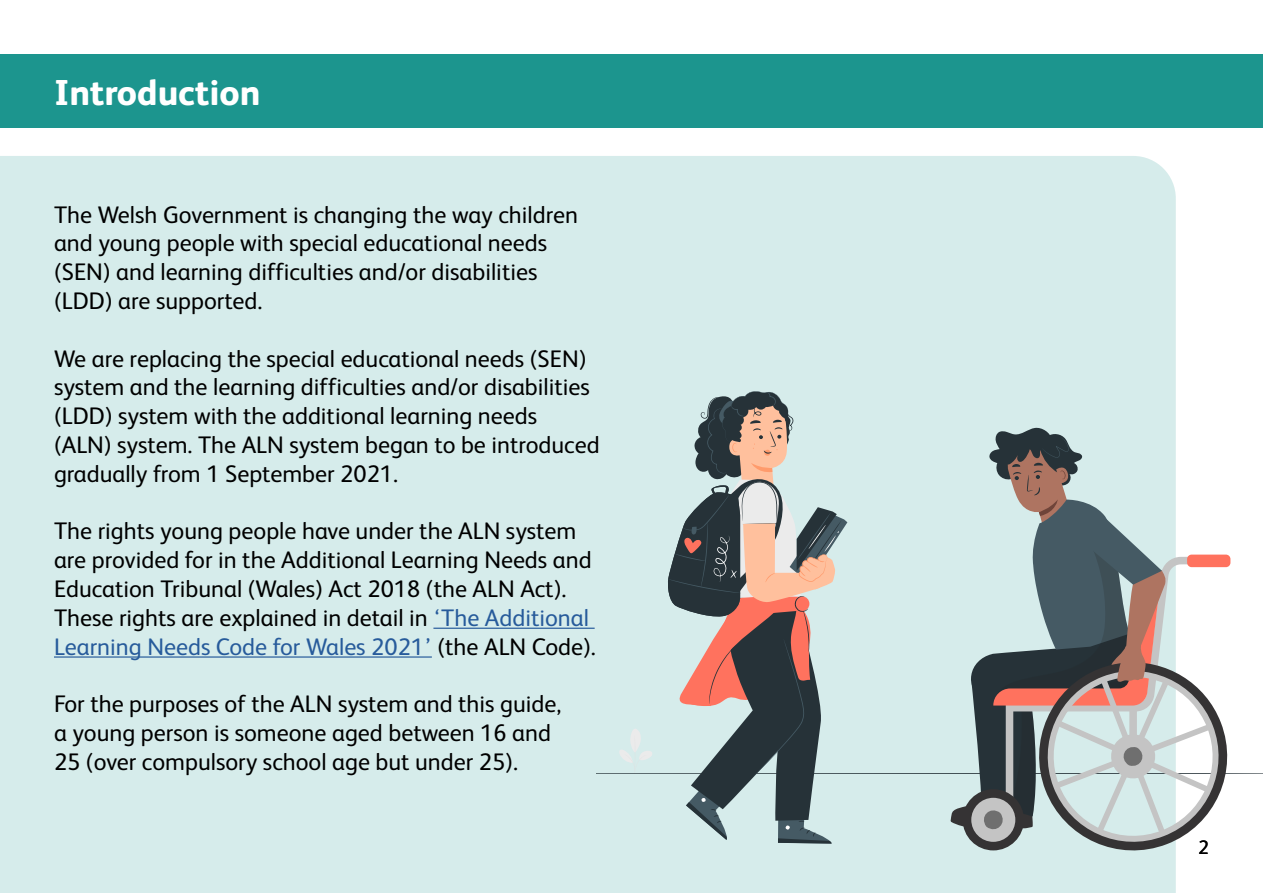
<style>
.page{position:relative;width:1263px;height:893px;background:#fff}
.page>*{position:absolute;margin:0;border:0;box-sizing:border-box;transform-origin:0 0}
.t1{font:800 36px "FS Albert";color:#fff}
.t2{font:24px/28.8px "FS Albert";color:#000}
.t3{font:19.5px "FS Albert";color:#000}
.s1{color:#275b9b}
</style>
<div class="page">
<div style="left:0;top:156px;width:1176px;height:737px;background:#d6eceb"></div>
<hr style="left:433px;top:628px;width:162px;height:1px;background:#275b9b">
<hr style="left:54px;top:656px;width:378px;height:2px;background:#275b9b">
<div style="left:0;top:54px;width:1263px;height:74px;background:#1c958e"></div>
<svg style="left:596px;top:391px;width:667px;height:472px;background:#bbc4c3"></svg>
<p class="t1" style="left:54px;top:72px;width:208px">Introduction</p>
<p class="t2" style="left:54px;top:200px;width:525px">The Welsh Government is changing the way children and young people with special educational needs (SEN) and learning difficulties and/or disabilities (LDD) are supported.</p>
<p class="t2" style="left:54px;top:344px;width:547px">We are replacing the special educational needs (SEN) system and the learning difficulties and/or disabilities (LDD) system with the additional learning needs (ALN) system. The ALN system began to be introduced gradually from 1 September 2021.</p>
<p class="t2" style="left:54px;top:517px;width:543px">The rights young people have under the ALN system are provided for in the Additional Learning Needs and Education Tribunal (Wales) Act 2018 (the ALN Act).<br>These rights are explained in detail in <span class="s1">‘The Additional Learning Needs Code for Wales 2021’</span> (the ALN Code).</p>
<p class="t2" style="left:54px;top:689px;width:509px">For the purposes of the ALN system and this guide, a young person is someone aged between 16 and<br>25 (over compulsory school age but under 25).</p>
<p class="t3" style="left:1198px;top:836px;width:12px">2</p>
</div>
